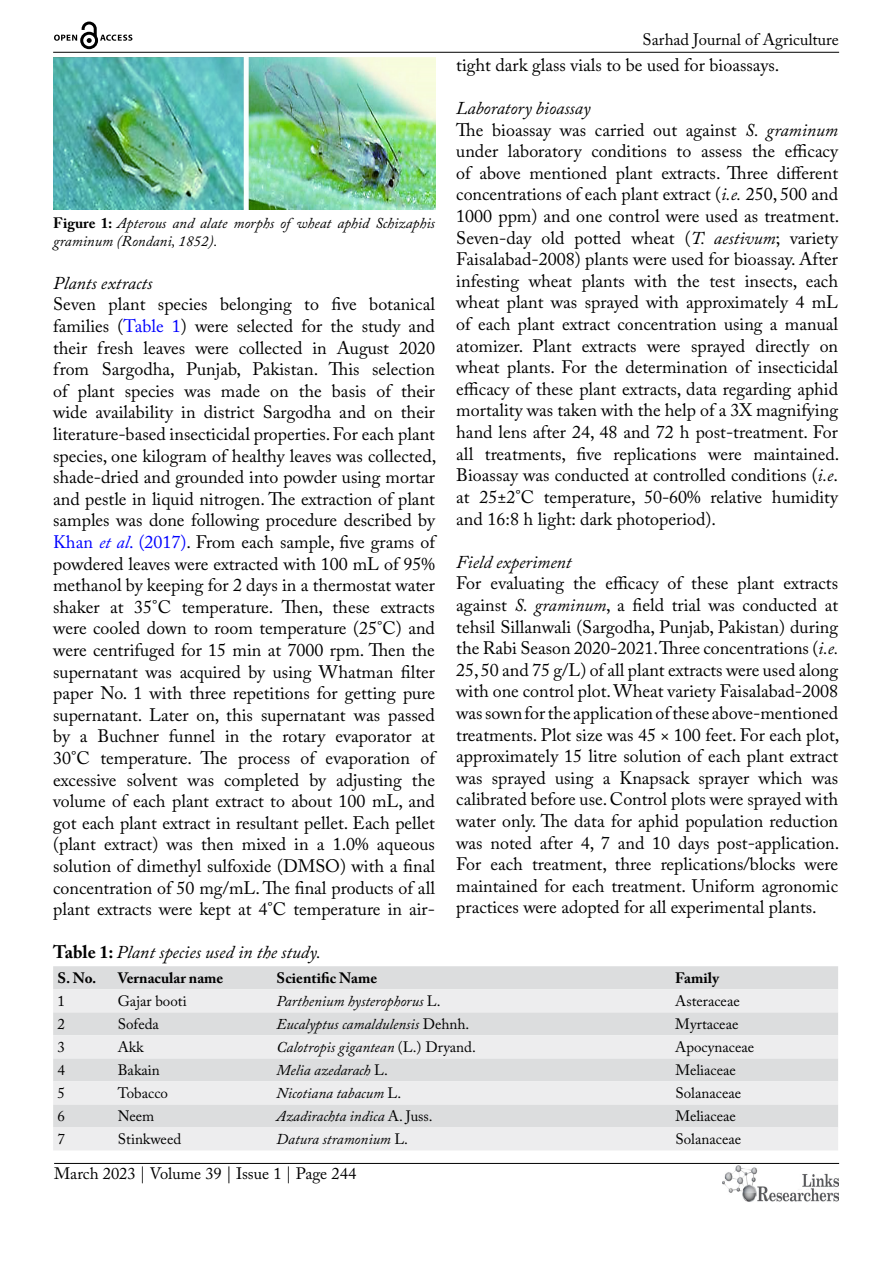
<style>
.page{position:relative;width:893px;height:1263px;background:#fff}
.page>*{position:absolute;margin:0;border:0;box-sizing:border-box;transform-origin:0 0}
.t1{font:18px/21.6px "Adobe Caslon Pro";color:#000;text-align:justify}
.t2{font:italic 18px "Adobe Caslon Pro";color:#000}
.t3{font:16.5px "Adobe Caslon Pro";color:#000}
.t4{font:italic 15px/18px "Adobe Caslon Pro";color:#000}
.t5{font:15px "Adobe Caslon Pro";color:#000}
.t6{font:700 15px "Adobe Caslon Pro";color:#000}
.s1{font-weight:700;font-style:normal}
.s2{color:#00f}
.s3{font-style:italic;color:#00f}
.s4{font-style:italic}
.s5{font-style:normal}
</style>
<div class="page">
<hr style="left:53px;top:52px;width:786px;height:1px;background:#000">
<hr style="left:54px;top:1163px;width:785px;height:1px;background:#000">
<img style="left:722px;top:1166px;width:117px;height:36px">
<svg style="left:54px;top:22px;width:78px;height:27px"></svg>
<img style="left:53px;top:58px;width:382px;height:151px">
<div style="left:53px;top:966px;width:785px;height:23px;background:#dcddde"></div>
<svg style="left:53px;top:989px;width:785px;height:161px;background:#e5e6e7"></svg>
<p class="t4" style="left:53px;top:213px;width:383px"><span class="s1">Figure 1:</span> Apterous and alate morphs of wheat aphid Schizaphis graminum (Rondani, 1852).</p>
<p class="t2" style="left:53px;top:272px;width:101px">Plants extracts</p>
<p class="t1" style="left:53px;top:293px;width:385px">Seven plant species belonging to five botanical families (<span class="s2">Table 1</span>) were selected for the study and their fresh leaves were collected in August 2020 from Sargodha, Punjab, Pakistan. This selection of plant species was made on the basis of their wide availability in district Sargodha and on their literature-based insecticidal properties. For each plant species, one kilogram of healthy leaves was collected, shade-dried and grounded into powder using mortar and pestle in liquid nitrogen. The extraction of plant samples was done following procedure described by <span class="s2">Khan</span> <span class="s3">et al</span><span class="s2">. (2017)</span>. From each sample, five grams of powdered leaves were extracted with 100 mL of 95% methanol by keeping for 2 days in a thermostat water shaker at 35°C temperature. Then, these extracts were cooled down to room temperature (25°C) and were centrifuged for 15 min at 7000 rpm. Then the supernatant was acquired by using Whatman filter paper No. 1 with three repetitions for getting pure supernatant. Later on, this supernatant was passed by a Buchner funnel in the rotary evaporator at 30°C temperature. The process of evaporation of excessive solvent was completed by adjusting the volume of each plant extract to about 100 mL, and got each plant extract in resultant pellet. Each pellet (plant extract) was then mixed in a 1.0% aqueous solution of dimethyl sulfoxide (DMSO) with a final concentration of 50 mg/mL. The final products of all plant extracts were kept at 4°C temperature in air-</p>
<p class="t3" style="left:643px;top:30px;width:198px">Sarhad Journal of Agriculture</p>
<p class="t1" style="left:456px;top:54px;width:325px">tight dark glass vials to be used for bioassays.</p>
<p class="t1" style="left:456px;top:97px;width:385px;text-align:left"><span class="s4">Laboratory bioassay<br></span>The bioassay was carried out against <span class="s4">S. graminum </span>under laboratory conditions to assess the efficacy of above mentioned plant extracts. Three different concentrations of each plant extract (<span class="s4">i.e.</span> 250, 500 and 1000 ppm) and one control were used as treatment.<br>Seven-day old potted wheat (<span class="s4">T. aestivum</span>; variety Faisalabad-2008) plants were used for bioassay. After infesting wheat plants with the test insects, each wheat plant was sprayed with approximately 4 mL of each plant extract concentration using a manual atomizer. Plant extracts were sprayed directly on wheat plants. For the determination of insecticidal efficacy of these plant extracts, data regarding aphid mortality was taken with the help of a 3X magnifying hand lens after 24, 48 and 72 h post-treatment. For all treatments, five replications were maintained.<br>Bioassay was conducted at controlled conditions (<span class="s4">i.e</span>. at 25±2°C temperature, 50-60% relative humidity and 16:8 h light: dark photoperiod).</p>
<p class="t2" style="left:456px;top:551px;width:117px">Field experiment</p>
<p class="t1" style="left:456px;top:572px;width:385px">For evaluating the efficacy of these plant extracts against <span class="s4">S. graminum</span>, a field trial was conducted at tehsil Sillanwali (Sargodha, Punjab, Pakistan) during the Rabi Season 2020-2021. Three concentrations (<span class="s4">i.e.<br></span>25, 50 and 75 g/L) of all plant extracts were used along with one control plot. Wheat variety Faisalabad-2008 was sown for the application of these above-mentioned treatments. Plot size was 45 × 100 feet. For each plot, approximately 15 litre solution of each plant extract was sprayed using a Knapsack sprayer which was calibrated before use. Control plots were sprayed with water only. The data for aphid population reduction was noted after 4, 7 and 10 days post-application.<br>For each treatment, three replications/blocks were maintained for each treatment. Uniform agronomic practices were adopted for all experimental plants.</p>
<p class="t2" style="left:53px;top:942px;width:269px"><span class="s1">Table 1:</span> Plant species used in the study.</p>
<p class="t6" style="left:57px;top:969px;width:40px">S. No.</p>
<p class="t6" style="left:118px;top:969px;width:107px">Vernacular name</p>
<p class="t6" style="left:276px;top:969px;width:102px">Scientific Name</p>
<p class="t6" style="left:675px;top:969px;width:45px">Family</p>
<p class="t5" style="left:57px;top:992px;width:9px">1</p>
<p class="t5" style="left:118px;top:992px;width:70px">Gajar booti</p>
<p class="t4" style="left:277px;top:992px;width:166px">Parthenium hysterophorus <span class="s5">L.</span></p>
<p class="t5" style="left:675px;top:992px;width:66px">Asteraceae</p>
<p class="t5" style="left:57px;top:1015px;width:9px">2</p>
<p class="t5" style="left:118px;top:1015px;width:43px">Sofeda</p>
<p class="t4" style="left:277px;top:1015px;width:194px">Eucalyptus camaldulensis <span class="s5">Dehnh.</span></p>
<p class="t5" style="left:675px;top:1015px;width:65px">Myrtaceae</p>
<p class="t5" style="left:57px;top:1038px;width:9px">3</p>
<p class="t5" style="left:118px;top:1038px;width:28px">Akk</p>
<p class="t4" style="left:277px;top:1038px;width:201px">Calotropis gigantean <span class="s5">(L.) Dryand.</span></p>
<p class="t5" style="left:675px;top:1038px;width:80px">Apocynaceae</p>
<p class="t5" style="left:57px;top:1061px;width:9px">4</p>
<p class="t5" style="left:118px;top:1061px;width:44px">Bakain</p>
<p class="t4" style="left:277px;top:1061px;width:113px">Melia azedarach <span class="s5">L.</span></p>
<p class="t5" style="left:675px;top:1061px;width:62px">Meliaceae</p>
<p class="t5" style="left:57px;top:1084px;width:9px">5</p>
<p class="t5" style="left:118px;top:1084px;width:52px">Tobacco</p>
<p class="t4" style="left:277px;top:1084px;width:126px">Nicotiana tabacum <span class="s5">L.</span></p>
<p class="t5" style="left:675px;top:1084px;width:67px">Solanaceae</p>
<p class="t5" style="left:57px;top:1107px;width:9px">6</p>
<p class="t5" style="left:118px;top:1107px;width:38px">Neem</p>
<p class="t4" style="left:277px;top:1107px;width:158px">Azadirachta indica <span class="s5">A. Juss.</span></p>
<p class="t5" style="left:675px;top:1107px;width:62px">Meliaceae</p>
<p class="t5" style="left:58px;top:1130px;width:9px">7</p>
<p class="t5" style="left:118px;top:1130px;width:65px">Stinkweed</p>
<p class="t4" style="left:277px;top:1130px;width:133px">Datura stramonium <span class="s5">L.</span></p>
<p class="t5" style="left:675px;top:1130px;width:67px">Solanaceae</p>
<p class="t3" style="left:54px;top:1164px;width:304px">March 2023 | Volume 39 | Issue 1 | Page 244</p>
</div>
